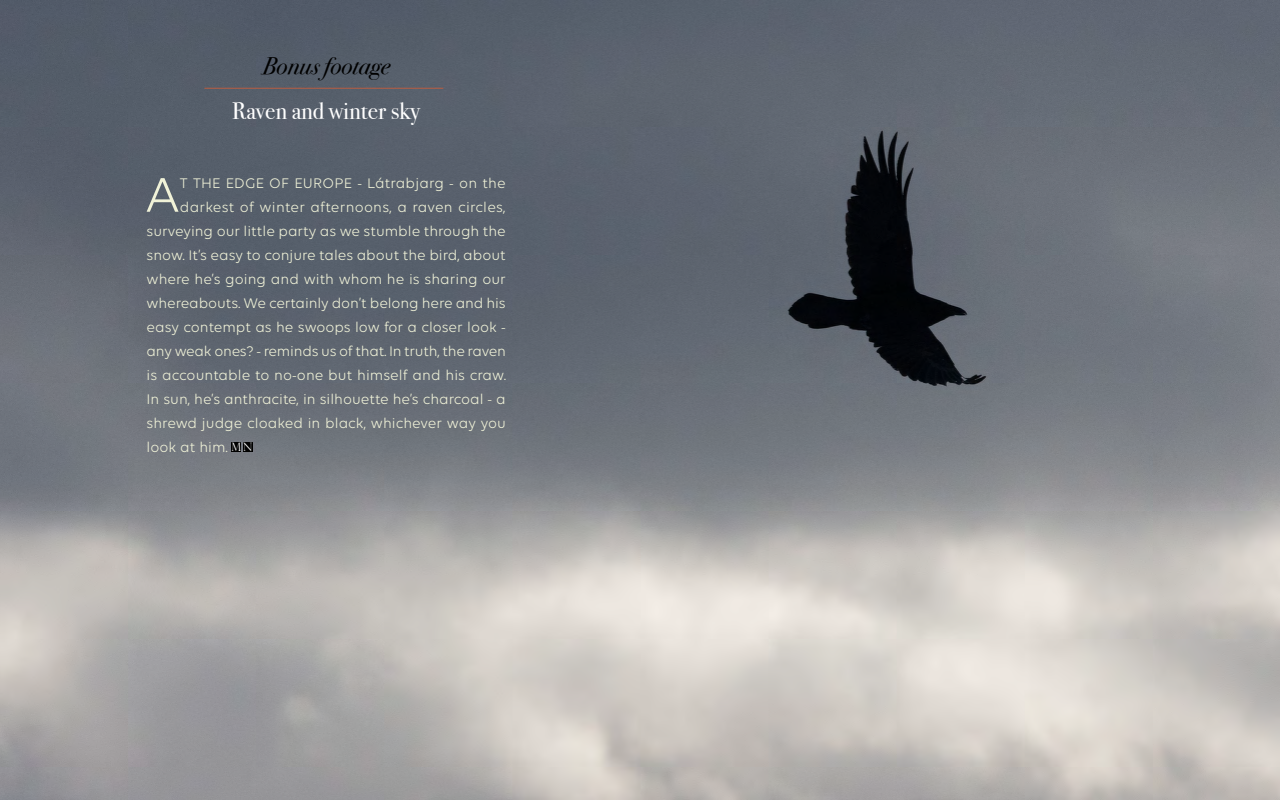
<style>
.page{position:relative;width:1280px;height:800px;background:#fff}
.page>*{position:absolute;margin:0;border:0;box-sizing:border-box;transform-origin:0 0}
.t1{font:52.45px "Volte";color:#f0f2d8}
.t2{font:24px "Bodoni Svty Two ITCTT";color:#fff}
.t3{font:italic 24px "Bodoni Svty Two ITCTT";color:#000}
.t4{font:15px "Volte";color:#f0f2d8}
.t5{font:300 11.5px "Perpetua Titling";color:#fff}
</style>
<div class="page">
<img style="left:0;top:0;width:1280px;height:800px">
<hr style="left:204px;top:88px;width:239px;height:1px;background:#ba5d41">
<div style="left:232px;top:442px;width:10px;height:10px;background:#000"></div>
<div style="left:243px;top:442px;width:10px;height:10px;background:#000"></div>
<h2 class="t3" style="left:263px;top:45px;width:129px">Bonus footage</h2>
<h2 class="t2" style="left:232px;top:92px;width:189px">Raven and winter sky</h2>
<h1 class="t1" style="left:145px;top:165px;width:33px">A</h1>
<p class="t4" style="left:180px;top:174px;width:327px">t th e edge of Europe - Látrabjarg - on the</p>
<p class="t4" style="left:180px;top:198px;width:327px">darkest of winter afternoons, a raven circles,</p>
<p class="t4" style="left:147px;top:222px;width:361px">surveying our little party as we stumble through the</p>
<p class="t4" style="left:147px;top:246px;width:361px">snow. It’s easy to conjure tales about the bird, about</p>
<p class="t4" style="left:147px;top:270px;width:361px">where he’s going and with whom he is sharing our</p>
<p class="t4" style="left:147px;top:294px;width:361px">whereabouts. We certainly don’t belong here and his</p>
<p class="t4" style="left:147px;top:318px;width:361px">easy contempt as he swoops low for a closer look -</p>
<p class="t4" style="left:147px;top:342px;width:361px">any weak ones? - reminds us of that. In truth, the raven</p>
<p class="t4" style="left:147px;top:366px;width:361px">is accountable to no-one but himself and his craw.</p>
<p class="t4" style="left:147px;top:390px;width:361px">In sun, he’s anthracite, in silhouette he’s charcoal - a</p>
<p class="t4" style="left:147px;top:414px;width:361px">shrewd judge cloaked in black, whichever way you</p>
<p class="t4" style="left:147px;top:438px;width:83px">look at him.</p>
<p class="t5" style="left:232px;top:440px;width:22px">MN</p>
</div>
